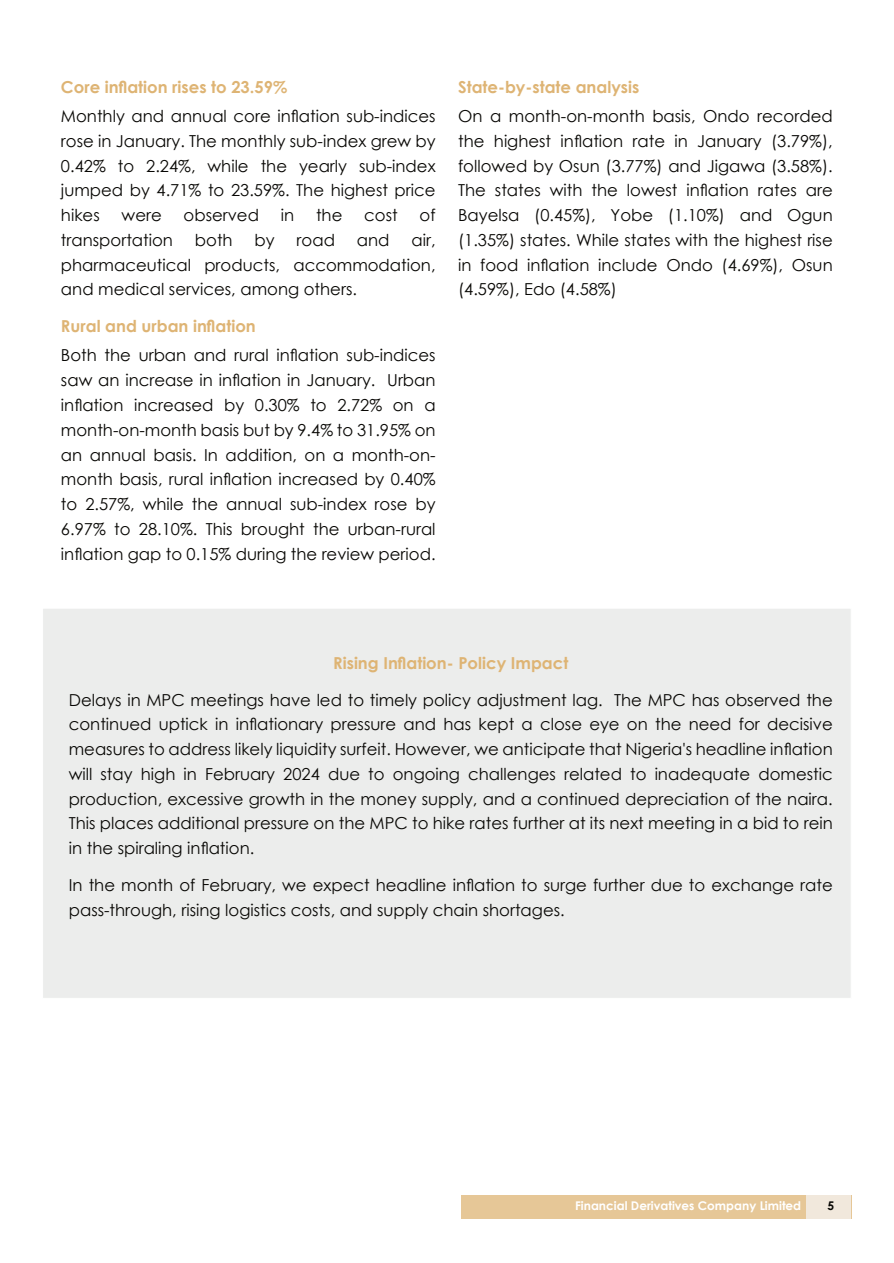
<style>
.page{position:relative;width:894px;height:1263px;background:#fff}
.page>*{position:absolute;margin:0;border:0;box-sizing:border-box;transform-origin:0 0}
.t1{font:16.5px/24.8px "Century Gothic";color:#080704;text-align:justify}
.t2{font:700 16.5px "Century Gothic";color:#deb474}
.t3{font:700 12px "Century Gothic";color:#fff}
.t4{font:700 12px "Century Gothic";color:#080704}
</style>
<div class="page">
<div style="left:460px;top:1195px;width:390px;height:24px;background:#e6c797"></div>
<div style="left:806px;top:1195px;width:44px;height:24px;background:#f1e8dc"></div>
<div style="left:42px;top:608px;width:809px;height:391px;background:#ecedec;border:1px solid #fff"></div>
<p class="t2" style="left:61px;top:81px;width:228px">Core inflation rises to 23.59%</p>
<p class="t1" style="left:61px;top:105px;width:376px">Monthly and annual core inflation sub-indices rose in January. The monthly sub-index grew by 0.42% to 2.24%, while the yearly sub-index jumped by 4.71% to 23.59%. The highest price hikes</p>
<p class="t1" style="left:122px;top:204px;width:42px">were</p>
<p class="t1" style="left:183px;top:204px;width:77px">observed</p>
<p class="t1" style="left:281px;top:204px;width:15px">in</p>
<p class="t1" style="left:316px;top:204px;width:28px">the</p>
<p class="t1" style="left:364px;top:204px;width:35px">cost</p>
<p class="t1" style="left:419px;top:204px;width:17px">of</p>
<p class="t1" style="left:61px;top:229px;width:113px">transportation</p>
<p class="t1" style="left:195px;top:229px;width:39px">both</p>
<p class="t1" style="left:254px;top:229px;width:22px">by</p>
<p class="t1" style="left:296px;top:229px;width:40px">road</p>
<p class="t1" style="left:357px;top:229px;width:34px">and</p>
<p class="t1" style="left:61px;top:229px;width:376px;text-indent:350px">air, pharmaceutical products, accommodation, and medical services, among others.</p>
<p class="t2" style="left:61px;top:320px;width:196px">Rural and urban inflation</p>
<p class="t1" style="left:61px;top:345px;width:376px">Both the urban and rural inflation sub-indices saw an increase in inflation in January. Urban inflation increased by 0.30% to 2.72% on a month-on-month basis but by 9.4% to 31.95% on an annual basis. In addition, on a month-on&shy;month basis, rural inflation increased by 0.40% to 2.57%, while the annual sub-index rose by 6.97% to 28.10%. This brought the urban-rural inflation gap to 0.15% during the review period.</p>
<p class="t2" style="left:458px;top:81px;width:183px">State-by-state analysis</p>
<p class="t1" style="left:458px;top:105px;width:376px">On a month-on-month basis, Ondo recorded the highest inflation rate in January (3.79%), followed by Osun (3.77%) and Jigawa (3.58%).<br>The states with the lowest inflation rates are Bayelsa (0.45%), Yobe (1.10%) and Ogun (1.35%) states. While states with the highest rise in food inflation include Ondo (4.69%), Osun (4.59%), Edo (4.58%)</p>
<p class="t2" style="left:333px;top:656px;width:236px">Rising Inflation- Policy Impact</p>
<p class="t1" style="left:69px;top:689px;width:765px">Delays in MPC meetings have led to timely policy adjustment lag. The MPC has observed the continued uptick in inflationary pressure and has kept a close eye on the need for decisive measures to address likely liquidity surfeit. However, we anticipate that Nigeria's headline inflation will stay high in February 2024 due to ongoing challenges related to inadequate domestic production, excessive growth in the money supply, and a continued depreciation of the naira.<br>This places additional pressure on the MPC to hike rates further at its next meeting in a bid to rein in the spiraling inflation.</p>
<p class="t1" style="left:69px;top:874px;width:765px">In the month of February, we expect headline inflation to surge further due to exchange rate pass-through, rising logistics costs, and supply chain shortages.</p>
<p class="t3" style="left:575px;top:1201px;width:227px">Financial Derivatives Company Limited</p>
<p class="t4" style="left:827px;top:1201px;width:8px">5</p>
</div>
